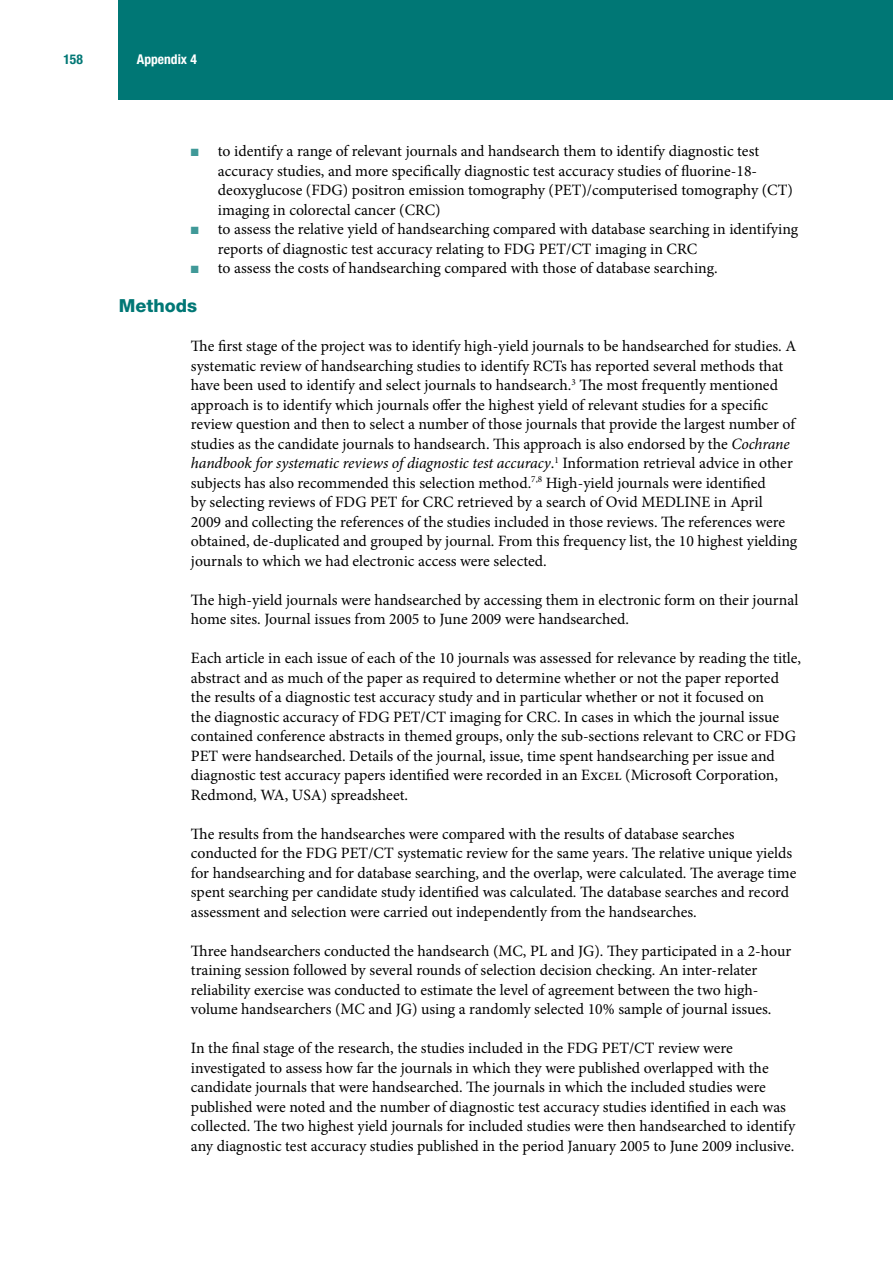
<style>
.page{position:relative;width:893px;height:1263px;background:#fff}
.page>*{position:absolute;margin:0;border:0;box-sizing:border-box;transform-origin:0 0}
.t1{font:800 18px "Helvetica Neue LT Pro";color:#007775}
.t2{font:15.75px/19.5px "Minion Pro";letter-spacing:-.005em;color:#000}
.t3{font:700 condensed 13.5px "Helvetica Neue LT Pro";color:#fff}
.t4{font:700 condensed 13.5px "Helvetica Neue LT Pro";color:#007775}
.s1{color:#409998}
.s2{font-style:italic}
</style>
<div class="page">
<div style="left:119px;top:0;width:774px;height:99px;background:#007775"></div>
<p class="t4" style="left:63px;top:51px;width:21px">158</p>
<p class="t3" style="left:137px;top:51px;width:61px">Appendix 4</p>
<p class="t2" style="left:218px;top:141px;width:576px;text-indent:-27px"><span class="s1">■</span> to identify a range of relevant journals and handsearch them to identify diagnostic test accuracy studies, and more specifically diagnostic test accuracy studies of fluorine-18- deoxyglucose (FDG) positron emission tomography (PET)/computerised tomography (CT) imaging in colorectal cancer (CRC)</p>
<p class="t2" style="left:218px;top:219px;width:582px;text-indent:-27px"><span class="s1">■</span> to assess the relative yield of handsearching compared with database searching in identifying reports of diagnostic test accuracy relating to FDG PET/CT imaging in CRC</p>
<p class="t2" style="left:191px;top:258px;width:528px"><span class="s1">■</span> to assess the costs of handsearching compared with those of database searching.</p>
<p class="t1" style="left:119px;top:295px;width:80px">Methods</p>
<p class="t2" style="left:191px;top:336px;width:608px">The first stage of the project was to identify high-yield journals to be handsearched for studies. A systematic review of handsearching studies to identify RCTs has reported several methods that have been used to identify and select journals to handsearch.<sup>3</sup> The most frequently mentioned approach is to identify which journals offer the highest yield of relevant studies for a specific review question and then to select a number of those journals that provide the largest number of studies as the candidate journals to handsearch. This approach is also endorsed by the <span class="s2">Cochrane handbook for systematic reviews of diagnostic test accuracy</span>.<sup>1</sup> Information retrieval advice in other subjects has also recommended this selection method.<sup>7,8</sup> High-yield journals were identified<br>by selecting reviews of FDG PET for CRC retrieved by a search of Ovid MEDLINE in April<br>2009 and collecting the references of the studies included in those reviews. The references were obtained, de-duplicated and grouped by journal. From this frequency list, the 10 highest yielding journals to which we had electronic access were selected.</p>
<p class="t2" style="left:191px;top:590px;width:609px">The high-yield journals were handsearched by accessing them in electronic form on their journal home sites. Journal issues from 2005 to June 2009 were handsearched.</p>
<p class="t2" style="left:191px;top:648px;width:612px">Each article in each issue of each of the 10 journals was assessed for relevance by reading the title, abstract and as much of the paper as required to determine whether or not the paper reported the results of a diagnostic test accuracy study and in particular whether or not it focused on<br>the diagnostic accuracy of FDG PET/CT imaging for CRC. In cases in which the journal issue contained conference abstracts in themed groups, only the sub-sections relevant to CRC or FDG PET were handsearched. Details of the journal, issue, time spent handsearching per issue and diagnostic test accuracy papers identified were recorded in an Excel (Microsoft Corporation, Redmond, WA, USA) spreadsheet.</p>
<p class="t2" style="left:191px;top:824px;width:607px">The results from the handsearches were compared with the results of database searches conducted for the FDG PET/CT systematic review for the same years. The relative unique yields for handsearching and for database searching, and the overlap, were calculated. The average time spent searching per candidate study identified was calculated. The database searches and record assessment and selection were carried out independently from the handsearches.</p>
<p class="t2" style="left:191px;top:941px;width:602px">Three handsearchers conducted the handsearch (MC, PL and JG). They participated in a 2-hour training session followed by several rounds of selection decision checking. An inter-relater reliability exercise was conducted to estimate the level of agreement between the two high&shy;volume handsearchers (MC and JG) using a randomly selected 10% sample of journal issues.</p>
<p class="t2" style="left:191px;top:1038px;width:606px">In the final stage of the research, the studies included in the FDG PET/CT review were investigated to assess how far the journals in which they were published overlapped with the candidate journals that were handsearched. The journals in which the included studies were published were noted and the number of diagnostic test accuracy studies identified in each was collected. The two highest yield journals for included studies were then handsearched to identify any diagnostic test accuracy studies published in the period January 2005 to June 2009 inclusive.</p>
</div>
